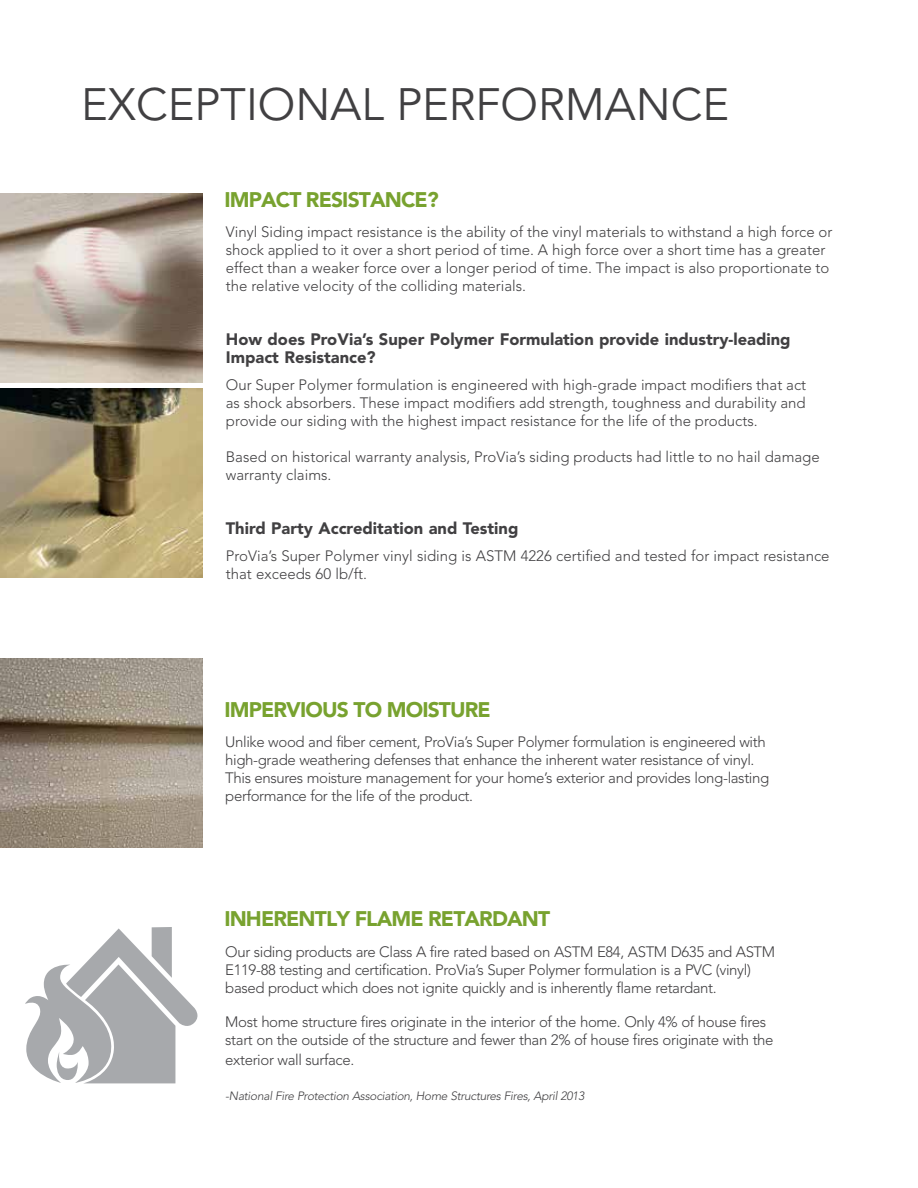
<style>
.page{position:relative;width:918px;height:1188px;background:#fff}
.page>*{position:absolute;margin:0;border:0;box-sizing:border-box;transform-origin:0 0}
.t1{font:45px "Avenir LT Std";color:#414042}
.t2{font:900 21px "Avenir LT Std";letter-spacing:-.04em;color:#78a22f}
.t3{font:900 16.5px/18px "Avenir LT Std";color:#414042}
.t4{font:300 15px/18px "Avenir LT Std";letter-spacing:-.025em;color:#414042}
.t5{font:300 15px/18px "Avenir LT Std";color:#414042}
.t6{font:italic 300 12px "Avenir LT Std";letter-spacing:-.025em;color:#414042}
</style>
<div class="page">
<img style="left:0;top:658px;width:202px;height:190px">
<svg style="left:25px;top:927px;width:173px;height:156px"></svg>
<img style="left:0;top:193px;width:202px;height:189px">
<img style="left:0;top:388px;width:202px;height:189px">
<h1 class="t1" style="left:81px;top:79px;width:650px">EXCEPTIONAL PERFORMANCE</h1>
<h2 class="t2" style="left:224px;top:187px;width:216px">IMPACT RESISTANCE?</h2>
<p class="t5" style="left:226px;top:223px;width:608px">Vinyl Siding impact resistance is the ability of the vinyl materials to withstand a high force or shock applied to it over a short period of time. A high force over a short time has a greater effect than a weaker force over a longer period of time. The impact is also proportionate to the relative velocity of the colliding materials.</p>
<p class="t3" style="left:226px;top:330px;width:566px">How does ProVia’s Super Polymer Formulation provide industry-leading<br>Impact Resistance?</p>
<p class="t4" style="left:226px;top:376px;width:582px;text-align:justify">Our Super Polymer formulation is engineered with high-grade impact modifiers that act as shock absorbers. These impact modifiers add strength, toughness and durability and provide our siding with the highest impact resistance for the life of the products.</p>
<p class="t5" style="left:226px;top:448px;width:595px">Based on historical warranty analysis, ProVia’s siding products had little to no hail damage warranty claims.</p>
<p class="t3" style="left:226px;top:519px;width:294px">Third Party Accreditation and Testing</p>
<p class="t5" style="left:226px;top:547px;width:605px">ProVia’s Super Polymer vinyl siding is ASTM 4226 certified and tested for impact resistance that exceeds 60 lb/ft.</p>
<h2 class="t2" style="left:224px;top:697px;width:268px">IMPERVIOUS TO MOISTURE</h2>
<p class="t4" style="left:225px;top:733px;width:546px">Unlike wood and fiber cement, ProVia’s Super Polymer formulation is engineered with high-grade weathering defenses that enhance the inherent water resistance of vinyl.<br>This ensures moisture management for your home’s exterior and provides long-lasting performance for the life of the product.</p>
<h2 class="t2" style="left:224px;top:906px;width:327px">INHERENTLY FLAME RETARDANT</h2>
<p class="t4" style="left:225px;top:943px;width:551px">Our siding products are Class A fire rated based on ASTM E84, ASTM D635 and ASTM<br>E119-88 testing and certification. ProVia’s Super Polymer formulation is a PVC (vinyl) based product which does not ignite quickly and is inherently flame retardant.</p>
<p class="t4" style="left:225px;top:1013px;width:550px">Most home structure fires originate in the interior of the home. Only 4% of house fires start on the outside of the structure and fewer than 2% of house fires originate with the</p>
<p class="t4" style="left:225px;top:1050px;width:131px">exterior wall surface.</p>
<p class="t6" style="left:225px;top:1089px;width:361px">-National Fire Protection Association, Home Structures Fires, April 2013</p>
</div>
